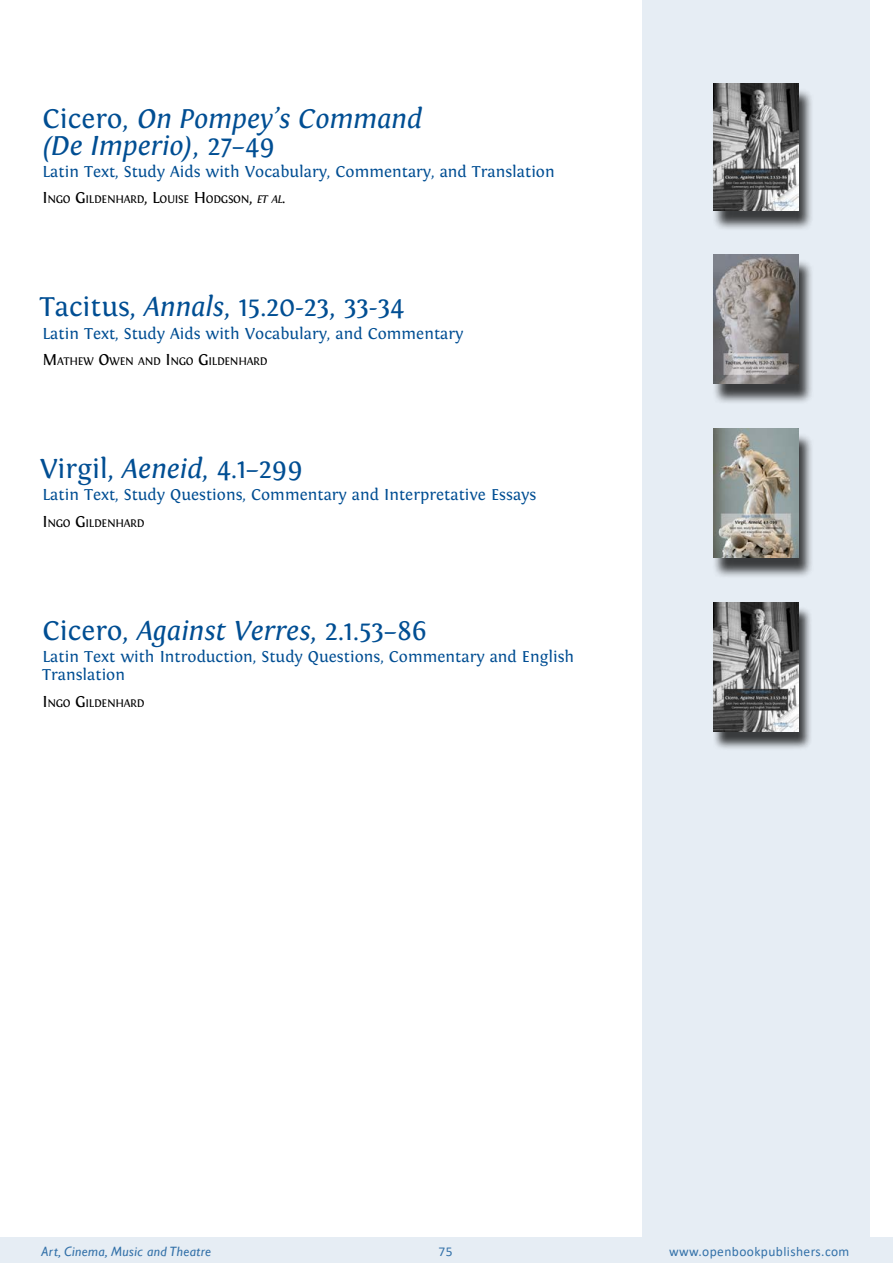
<style>
.page{position:relative;width:893px;height:1263px;background:#fff}
.page>*{position:absolute;margin:0;border:0;box-sizing:border-box;transform-origin:0 0}
.Book_Title{font:28.5px "Fontin";color:#004e93}
.Book_Title-2{font:italic 28.5px/27px "Fontin";color:#004e93}
.book_sub-title{font:16.5px/18px "Fontin";color:#004e93}
.t1{font:13.5px "Calibri";letter-spacing:.03em;color:#3371a9}
.t2{font:italic 13.5px "Gill Sans";letter-spacing:.03em;color:#3371a9}
.authors{font:11.55px "Fontin";letter-spacing:-.03em;color:#000}
.s1{font-style:normal}
.s2{font-size:16.5px}
.s3{font-style:italic}
.s4{font-style:italic;font-size:16.5px}
</style>
<div class="page">
<div style="left:642px;top:0;width:228px;height:1263px;background:#e6edf4"></div>
<div style="left:0;top:1237px;width:893px;height:26px;background:#e6edf4"></div>
<div style="left:712px;top:88px;width:102px;height:143px;background:#000;opacity:.75"></div>
<img style="left:713px;top:84px;width:85px;height:126px">
<div style="left:712px;top:259px;width:102px;height:146px;background:#000;opacity:.75"></div>
<img style="left:713px;top:255px;width:85px;height:129px">
<div style="left:712px;top:433px;width:102px;height:146px;background:#000;opacity:.75"></div>
<img style="left:713px;top:428px;width:85px;height:129px">
<div style="left:713px;top:607px;width:100px;height:144px;background:#000;opacity:.75"></div>
<img style="left:713px;top:602px;width:85px;height:129px">
<p class="Book_Title-2" style="left:42px;top:105px;width:381px"><span class="s1">Cicero,</span> On Pompey’s Command (De Imperio)<span class="s1">, 27–49</span></p>
<p class="book_sub-title" style="left:43px;top:163px;width:514px">Latin Text, Study Aids with Vocabulary, Commentary, and Translation</p>
<p class="authors" style="left:43px;top:193px;width:245px"><span class="s2">I</span> NGO <span class="s2">G</span> ILDENHARD<span class="s2">, L</span>OUISE <span class="s2">H</span> ODGSON<span class="s2">,</span> <span class="s3">et al</span><span class="s4">.</span></p>
<p class="Book_Title" style="left:40px;top:291px;width:366px">Tacitus, <span class="s3">Annals</span>, 15.20-23, 33-34</p>
<p class="book_sub-title" style="left:43px;top:324px;width:422px">Latin Text, Study Aids with Vocabulary, and Commentary</p>
<p class="authors" style="left:43px;top:355px;width:225px"><span class="s2">M</span>ATHEW <span class="s2">O</span>WEN AND <span class="s2">I</span> NGO <span class="s2">G</span> ILDENHARD</p>
<p class="Book_Title" style="left:40px;top:453px;width:265px">Virgil, <span class="s3">Aeneid</span>, 4.1–299</p>
<p class="book_sub-title" style="left:43px;top:486px;width:495px">Latin Text, Study Questions, Commentary and Interpretative Essays</p>
<p class="authors" style="left:43px;top:517px;width:102px"><span class="s2">I</span> NGO <span class="s2">G</span>ILDENHARD</p>
<p class="Book_Title" style="left:43px;top:615px;width:386px">Cicero, <span class="s3">Against Verres</span>, 2.1.53–86</p>
<p class="book_sub-title" style="left:42px;top:648px;width:533px">Latin Text with Introduction, Study Questions, Commentary and English<br>Translation</p>
<p class="authors" style="left:43px;top:696px;width:102px"><span class="s2">I</span> NGO <span class="s2">G</span>ILDENHARD</p>
<p class="t2" style="left:42px;top:1243px;width:171px">Art, Cinema, Music and Theatre</p>
<p class="t1" style="left:438px;top:1242px;width:16px">75</p>
<p class="t1" style="left:669px;top:1242px;width:182px">www.openbookpublishers.com</p>
</div>
